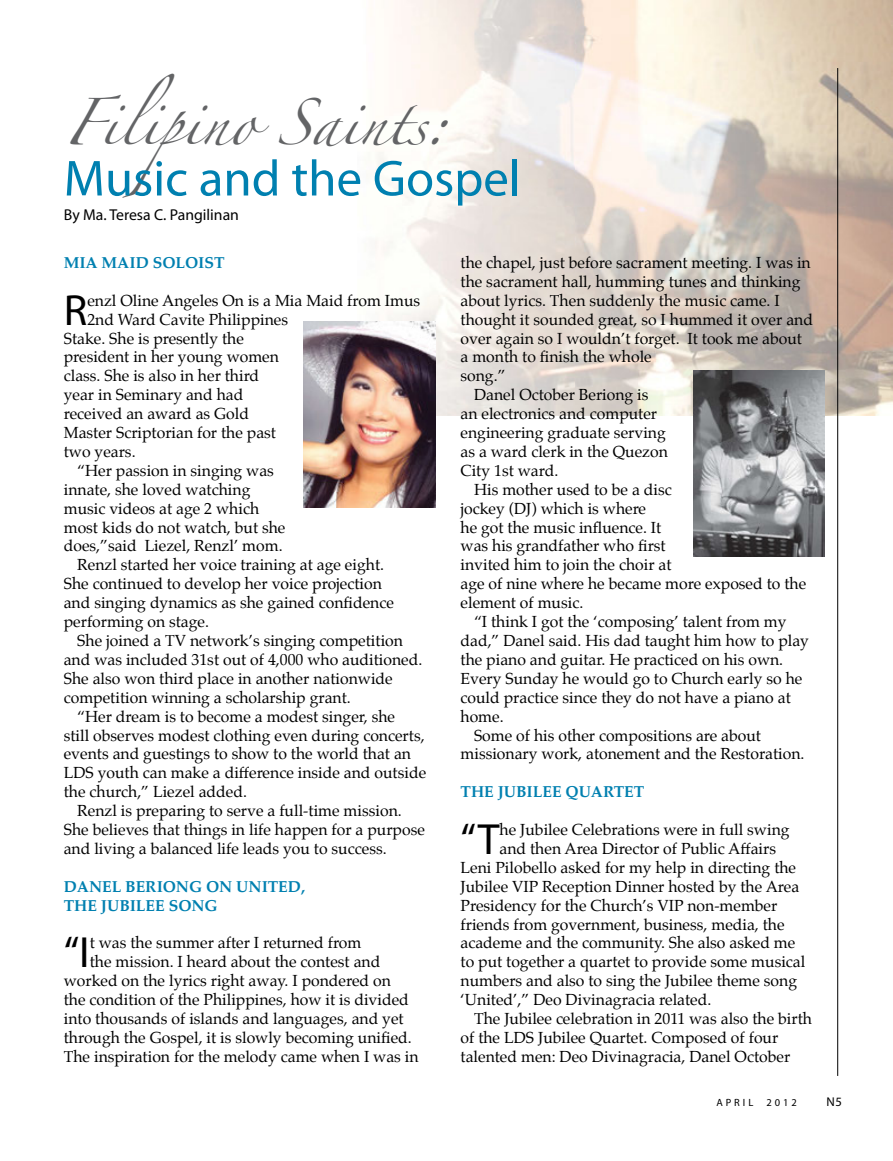
<style>
.page{position:relative;width:893px;height:1161px;background:#fff}
.page>*{position:absolute;margin:0;border:0;box-sizing:border-box;transform-origin:0 0}
.t1{font:51px "Myriad Pro";color:#0080b0}
.t2{font:43.8px "Myriad Pro";color:#000}
.t3{font:42px "Zapfino";color:#636466}
.t4{font:15.75px "Palatino";color:#000}
.t5{font:700 15.75px/18.9px "Palatino";color:#0080b0}
.t6{font:15.75px "Myriad Pro";color:#000}
.t7{font:12.75px "Myriad Pro";color:#000}
.t8{font:10.5px "Myriad Pro";letter-spacing:.28em;color:#000}
</style>
<div class="page">
<img style="left:303px;top:0;width:590px;height:415px">
<hr style="left:837px;top:68px;width:1px;height:1008px;background:#000">
<img style="left:303px;top:322px;width:132px;height:186px">
<img style="left:693px;top:370px;width:132px;height:186px">
<h3 class="t3" style="left:64px;top:105px;width:386px">Filipino Saints:</h3>
<h1 class="t1" style="left:64px;top:147px;width:459px">Music and the Gospel</h1>
<p class="t6" style="left:64px;top:205px;width:177px">By Ma. Teresa C. Pangilinan</p>
<p class="t5" style="left:64px;top:253px;width:162px">MIA MAID SOLOIST</p>
<h2 class="t2" style="left:64px;top:283px;width:25px">R</h2>
<p class="t4" style="left:87px;top:287px;width:334px">enzl Oline Angeles On is a Mia Maid from Imus</p>
<p class="t4" style="left:461px;top:249px;width:352px">the chapel, just before sacrament meeting. I was in</p>
<p class="t4" style="left:461px;top:268px;width:341px">the sacrament hall, humming tunes and thinking</p>
<p class="t4" style="left:461px;top:287px;width:321px">about lyrics. Then suddenly the music came. I</p>
<p class="t4" style="left:461px;top:306px;width:354px">thought it sounded great, so I hummed it over and</p>
<p class="t4" style="left:461px;top:325px;width:343px">over again so I wouldn’t forget. It took me about</p>
<p class="t4" style="left:461px;top:344px;width:193px">a month to finish the whole</p>
<p class="t4" style="left:461px;top:363px;width:47px">song.”</p>
<p class="t4" style="left:474px;top:382px;width:176px">Danel October Beriong is</p>
<p class="t4" style="left:461px;top:401px;width:198px">an electronics and computer</p>
<p class="t4" style="left:461px;top:420px;width:207px">engineering graduate serving</p>
<p class="t4" style="left:461px;top:438px;width:209px">as a ward clerk in the Quezon</p>
<p class="t4" style="left:461px;top:457px;width:99px">City 1st ward.</p>
<p class="t4" style="left:474px;top:476px;width:199px">His mother used to be a disc</p>
<p class="t4" style="left:461px;top:495px;width:187px">jockey (DJ) which is where</p>
<p class="t4" style="left:461px;top:514px;width:202px">he got the music influence. It</p>
<p class="t4" style="left:461px;top:533px;width:207px">was his grandfather who first</p>
<p class="t4" style="left:461px;top:552px;width:213px">invited him to join the choir at</p>
<p class="t4" style="left:461px;top:571px;width:347px">age of nine where he became more exposed to the</p>
<p class="t4" style="left:461px;top:590px;width:124px">element of music.</p>
<p class="t4" style="left:474px;top:609px;width:314px">“I think I got the ‘composing’ talent from my</p>
<p class="t4" style="left:461px;top:627px;width:350px">dad,” Danel said. His dad taught him how to play</p>
<p class="t4" style="left:461px;top:646px;width:324px">the piano and guitar. He practiced on his own.</p>
<p class="t4" style="left:461px;top:665px;width:343px">Every Sunday he would go to Church early so he</p>
<p class="t4" style="left:461px;top:684px;width:332px">could practice since they do not have a piano at</p>
<p class="t4" style="left:461px;top:703px;width:45px">home.</p>
<p class="t4" style="left:474px;top:722px;width:289px">Some of his other compositions are about</p>
<p class="t4" style="left:461px;top:741px;width:345px">missionary work, atonement and the Restoration.</p>
<p class="t5" style="left:461px;top:782px;width:185px">THE JUBILEE QUARTET</p>
<h2 class="t2" style="left:461px;top:812px;width:41px">“T</h2>
<p class="t4" style="left:500px;top:816px;width:292px">he Jubilee Celebrations were in full swing</p>
<p class="t4" style="left:87px;top:306px;width:202px">2nd Ward Cavite Philippines</p>
<p class="t4" style="left:64px;top:325px;width:182px">Stake. She is presently the</p>
<p class="t4" style="left:64px;top:344px;width:217px">president in her young women</p>
<p class="t4" style="left:64px;top:363px;width:197px">class. She is also in her third</p>
<p class="t4" style="left:64px;top:382px;width:181px">year in Seminary and had</p>
<p class="t4" style="left:64px;top:401px;width:187px">received an award as Gold</p>
<p class="t4" style="left:64px;top:420px;width:214px">Master Scriptorian for the past</p>
<p class="t4" style="left:64px;top:438px;width:73px">two years.</p>
<p class="t4" style="left:77px;top:457px;width:198px">“Her passion in singing was</p>
<p class="t4" style="left:64px;top:476px;width:188px">innate, she loved watching</p>
<p class="t4" style="left:64px;top:495px;width:197px">music videos at age 2 which</p>
<p class="t4" style="left:64px;top:514px;width:223px">most kids do not watch, but she</p>
<p class="t4" style="left:64px;top:533px;width:220px">does,”said Liezel, Renzl’ mom.</p>
<p class="t4" style="left:77px;top:552px;width:308px">Renzl started her voice training at age eight.</p>
<p class="t4" style="left:64px;top:571px;width:320px">She continued to develop her voice projection</p>
<p class="t4" style="left:64px;top:590px;width:332px">and singing dynamics as she gained confidence</p>
<p class="t4" style="left:64px;top:609px;width:147px">performing on stage.</p>
<p class="t4" style="left:77px;top:627px;width:327px">She joined a TV network’s singing competition</p>
<p class="t4" style="left:64px;top:646px;width:360px">and was included 31st out of 4,000 who auditioned.</p>
<p class="t4" style="left:64px;top:665px;width:330px">She also won third place in another nationwide</p>
<p class="t4" style="left:64px;top:684px;width:288px">competition winning a scholarship grant.</p>
<p class="t4" style="left:77px;top:703px;width:319px">“Her dream is to become a modest singer, she</p>
<p class="t4" style="left:64px;top:722px;width:362px">still observes modest clothing even during concerts,</p>
<p class="t4" style="left:64px;top:741px;width:349px">events and guestings to show to the world that an</p>
<p class="t4" style="left:64px;top:760px;width:364px">LDS youth can make a difference inside and outside</p>
<p class="t4" style="left:64px;top:779px;width:185px">the church,” Liezel added.</p>
<p class="t4" style="left:77px;top:798px;width:326px">Renzl is preparing to serve a full-time mission.</p>
<p class="t4" style="left:64px;top:816px;width:363px">She believes that things in life happen for a purpose</p>
<p class="t4" style="left:64px;top:835px;width:324px">and living a balanced life leads you to success.</p>
<p class="t5" style="left:64px;top:876px;width:243px">DANEL BERIONG ON UNITED,<br>THE JUBILEE SONG</p>
<h2 class="t2" style="left:64px;top:925px;width:27px">“I</h2>
<p class="t4" style="left:90px;top:930px;width:273px">t was the summer after I returned from</p>
<p class="t4" style="left:500px;top:835px;width:278px">and then Area Director of Public Affairs</p>
<p class="t4" style="left:461px;top:854px;width:337px">Leni Pilobello asked for my help in directing the</p>
<p class="t4" style="left:461px;top:873px;width:340px">Jubilee VIP Reception Dinner hosted by the Area</p>
<p class="t4" style="left:461px;top:892px;width:318px">Presidency for the Church’s VIP non-member</p>
<p class="t4" style="left:461px;top:911px;width:326px">friends from government, business, media, the</p>
<p class="t4" style="left:461px;top:930px;width:336px">academe and the community. She also asked me</p>
<p class="t4" style="left:461px;top:949px;width:346px">to put together a quartet to provide some musical</p>
<p class="t4" style="left:461px;top:968px;width:338px">numbers and also to sing the Jubilee theme song</p>
<p class="t4" style="left:461px;top:987px;width:252px">‘United’,” Deo Divinagracia related.</p>
<p class="t4" style="left:474px;top:1005px;width:340px">The Jubilee celebration in 2011 was also the birth</p>
<p class="t4" style="left:461px;top:1024px;width:319px">of the LDS Jubilee Quartet. Composed of four</p>
<p class="t4" style="left:461px;top:1043px;width:331px">talented men: Deo Divinagracia, Danel October</p>
<p class="t4" style="left:90px;top:949px;width:292px">the mission. I heard about the contest and</p>
<p class="t4" style="left:64px;top:968px;width:329px">worked on the lyrics right away. I pondered on</p>
<p class="t4" style="left:64px;top:987px;width:347px">the condition of the Philippines, how it is divided</p>
<p class="t4" style="left:64px;top:1005px;width:341px">into thousands of islands and languages, and yet</p>
<p class="t4" style="left:64px;top:1024px;width:349px">through the Gospel, it is slowly becoming unified.</p>
<p class="t4" style="left:64px;top:1043px;width:356px">The inspiration for the melody came when I was in</p>
<p class="t8" style="left:716px;top:1096px;width:38px">APRIL</p>
<p class="t8" style="left:766px;top:1096px;width:32px">2012</p>
<p class="t7" style="left:826px;top:1093px;width:17px">N5</p>
</div>
